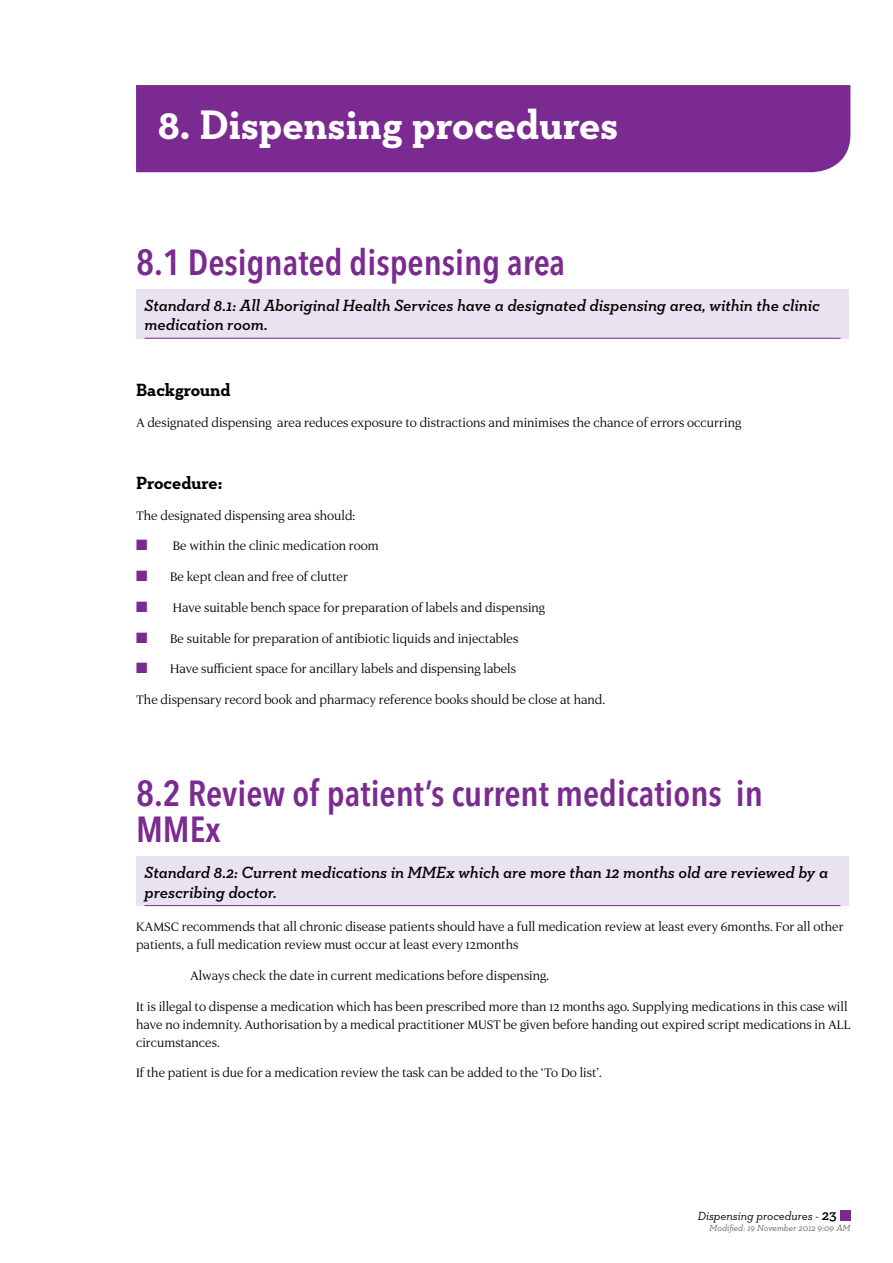
<style>
.page{position:relative;width:893px;height:1263px;background:#fff}
.page>*{position:absolute;margin:0;border:0;box-sizing:border-box;transform-origin:0 0}
.t1{font:700 42px "Neutraface Slab Text";color:#fff}
.t2{font:600 condensed 36px/36px "Avenir Next LT Pro";color:#7a2a90}
.t3{font:700 18px "Neutraface Slab Text";letter-spacing:-.005em;color:#000}
.t4{font:italic 600 16.5px/19.8px "Neutraface Slab Text";color:#000}
.t5{font:15px/30.8px "Luxury Text";color:#000}
.t6{font:italic 12px "Neutraface Slab Text";color:#000}
.t7{font:italic 9px "Neutraface Slab Text";color:#636466}
.s1{color:#7a2a90}
.s2{font-weight:600;font-style:normal;font-size:15px}
</style>
<div class="page">
<div style="left:840px;top:1210px;width:10px;height:10px;background:#7a2a90"></div>
<div style="left:136px;top:289px;width:713px;height:50px;background:#e9e2f0"></div>
<hr style="left:145px;top:338px;width:695px;height:1px;background:#7a2a90">
<div style="left:136px;top:856px;width:713px;height:50px;background:#e9e2f0"></div>
<hr style="left:145px;top:905px;width:695px;height:1px;background:#7a2a90">
<div style="left:136px;top:85px;width:714px;height:87px;background:#7a2a90"></div>
<h1 class="t1" style="left:157px;top:98px;width:462px">8. Dispensing procedures</h1>
<h2 class="t2" style="left:136px;top:244px;width:431px">8.1 Designated dispensing area</h2>
<p class="t4" style="left:145px;top:295px;width:677px">Standard 8.1: All Aboriginal Health Services have a designated dispensing area, within the clinic medication room.</p>
<p class="t3" style="left:136px;top:378px;width:96px">Background</p>
<p class="t5" style="left:136px;top:406px;width:607px">A designated dispensing area reduces exposure to distractions and minimises the chance of errors occurring</p>
<p class="t3" style="left:136px;top:471px;width:88px">Procedure:</p>
<p class="t5" style="left:136px;top:499px;width:221px">The designated dispensing area should:</p>
<p class="t5" style="left:136px;top:530px;width:244px"><span class="s1">■</span> Be within the clinic medication room</p>
<p class="t5" style="left:136px;top:561px;width:213px"><span class="s1">■</span> Be kept clean and free of clutter</p>
<p class="t5" style="left:136px;top:591px;width:411px"><span class="s1">■</span> Have suitable bench space for preparation of labels and dispensing</p>
<p class="t5" style="left:136px;top:622px;width:384px"><span class="s1">■</span> Be suitable for preparation of antibiotic liquids and injectables</p>
<p class="t5" style="left:136px;top:653px;width:470px"><span class="s1">■</span> Have sufficient space for ancillary labels and dispensing labels<br>The dispensary record book and pharmacy reference books should be close at hand.</p>
<h2 class="t2" style="left:136px;top:775px;width:628px">8.2 Review of patient’s current medications in<br>MMEx</h2>
<p class="t4" style="left:145px;top:862px;width:685px">Standard 8.2: Current medications in MMEx which are more than 12 months old are reviewed by a prescribing doctor.</p>
<p class="t5" style="left:136px;top:917px;width:709px;line-height:18px">KAMSC recommends that all chronic disease patients should have a full medication review at least every 6months. For all other patients, a full medication review must occur at least every 12months</p>
<p class="t5" style="left:136px;top:959px;width:713px;text-indent:54px">Always check the date in current medications before dispensing.<br>It is illegal to dispense a medication which has been prescribed more than 12 months ago. Supplying medications in this case will</p>
<p class="t5" style="left:136px;top:1014px;width:716px;line-height:18px">have no indemnity. Authorisation by a medical practitioner MUST be given before handing out expired script medications in ALL circumstances.</p>
<p class="t5" style="left:136px;top:1057px;width:467px">If the patient is due for a medication review the task can be added to the ‘To Do list’.</p>
<p class="t6" style="left:698px;top:1208px;width:140px">Dispensing procedures - <span class="s2">23</span></p>
<p class="t7" style="left:710px;top:1222px;width:142px">Modified: 19 November 2012 9:09 AM</p>
</div>
